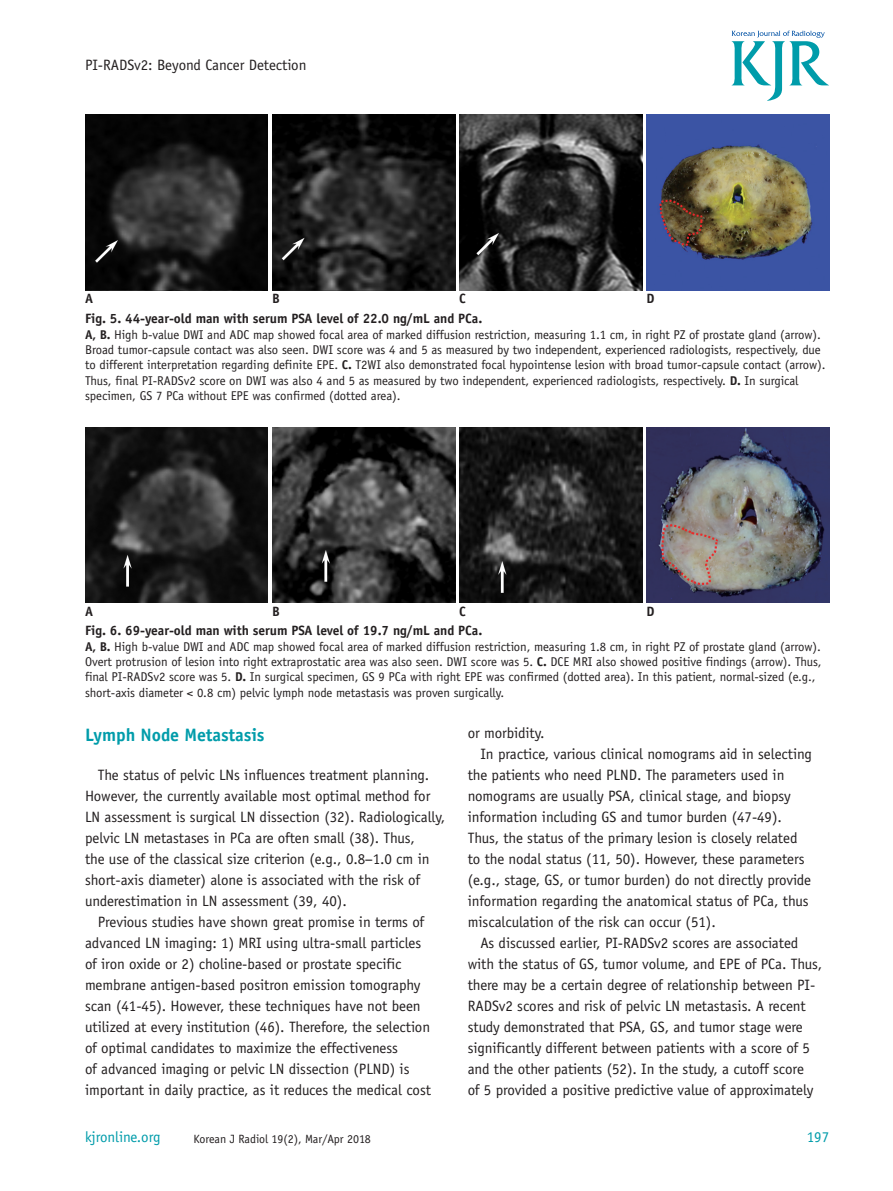
<style>
.page{position:relative;width:893px;height:1191px;background:#fff}
.page>*{position:absolute;margin:0;border:0;box-sizing:border-box;transform-origin:0 0}
.큰제목{font:700 18px "Officina Sans Std";letter-spacing:-.005em;color:#009caa}
.본문{font:15px/21px "Officina Sans Std";letter-spacing:-.005em;color:#231f20}
.t1{font:15px "Officina Sans Std";letter-spacing:-.005em;color:#009caa}
.그림_제목{font:700 13.5px "Officina Sans Std";letter-spacing:-.005em;color:#231f20}
.그림_제목-2{font:12.75px/15.3px "Officina Sans Std";letter-spacing:-.005em;color:#231f20}
.t2{font:12px "Officina Sans Std";letter-spacing:-.005em;color:#231f20}
.s1{font-weight:700}
</style>
<div class="page">
<svg style="left:732px;top:31px;width:97px;height:70px"></svg>
<img style="left:85px;top:115px;width:183px;height:175px">
<img style="left:272px;top:115px;width:183px;height:175px">
<img style="left:459px;top:115px;width:183px;height:175px">
<img style="left:646px;top:115px;width:183px;height:175px">
<img style="left:85px;top:427px;width:183px;height:175px">
<img style="left:272px;top:427px;width:183px;height:175px">
<img style="left:459px;top:427px;width:183px;height:175px">
<img style="left:646px;top:427px;width:183px;height:175px">
<p class="본문" style="left:85px;top:54px;width:223px">PI-RADSv2: Beyond Cancer Detection</p>
<p class="그림_제목" style="left:85px;top:289px;width:10px">A</p>
<p class="그림_제목" style="left:272px;top:289px;width:9px">B</p>
<p class="그림_제목" style="left:459px;top:289px;width:8px">C</p>
<p class="그림_제목" style="left:646px;top:289px;width:10px">D</p>
<p class="그림_제목" style="left:85px;top:310px;width:399px">Fig. 5. 44-year-old man with serum PSA level of 22.0 ng/mL and PCa.</p>
<p class="그림_제목-2" style="left:85px;top:327px;width:742px"><span class="s1">A, B.</span> High b-value DWI and ADC map showed focal area of marked diffusion restriction, measuring 1.1 cm, in right PZ of prostate gland (arrow).<br>Broad tumor-capsule contact was also seen. DWI score was 4 and 5 as measured by two independent, experienced radiologists, respectively, due to different interpretation regarding definite EPE. <span class="s1">C.</span> T2WI also demonstrated focal hypointense lesion with broad tumor-capsule contact (arrow).<br>Thus, final PI-RADSv2 score on DWI was also 4 and 5 as measured by two independent, experienced radiologists, respectively. <span class="s1">D.</span> In surgical specimen, GS 7 PCa without EPE was confirmed (dotted area).</p>
<p class="그림_제목" style="left:85px;top:603px;width:10px">A</p>
<p class="그림_제목" style="left:272px;top:603px;width:9px">B</p>
<p class="그림_제목" style="left:459px;top:603px;width:8px">C</p>
<p class="그림_제목" style="left:646px;top:603px;width:10px">D</p>
<p class="그림_제목" style="left:85px;top:622px;width:399px">Fig. 6. 69-year-old man with serum PSA level of 19.7 ng/mL and PCa.</p>
<p class="그림_제목-2" style="left:85px;top:639px;width:738px"><span class="s1">A, B.</span> High b-value DWI and ADC map showed focal area of marked diffusion restriction, measuring 1.8 cm, in right PZ of prostate gland (arrow).<br>Overt protrusion of lesion into right extraprostatic area was also seen. DWI score was 5. <span class="s1">C.</span> DCE MRI also showed positive findings (arrow). Thus, final PI-RADSv2 score was 5. <span class="s1">D.</span> In surgical specimen, GS 9 PCa with right EPE was confirmed (dotted area). In this patient, normal-sized (e.g., short-axis diameter &lt; 0.8 cm) pelvic lymph node metastasis was proven surgically.</p>
<p class="큰제목" style="left:85px;top:723px;width:181px">Lymph Node Metastasis</p>
<p class="본문" style="left:85px;top:764px;width:362px;text-indent:13px">The status of pelvic LNs influences treatment planning.<br>However, the currently available most optimal method for LN assessment is surgical LN dissection (32). Radiologically, pelvic LN metastases in PCa are often small (38). Thus,<br>the use of the classical size criterion (e.g., 0.8−1.0 cm in short-axis diameter) alone is associated with the risk of underestimation in LN assessment (39, 40).</p>
<p class="본문" style="left:85px;top:911px;width:348px;text-indent:13px">Previous studies have shown great promise in terms of advanced LN imaging: 1) MRI using ultra-small particles of iron oxide or 2) choline-based or prostate specific membrane antigen-based positron emission tomography scan (41-45). However, these techniques have not been utilized at every institution (46). Therefore, the selection of optimal candidates to maximize the effectiveness<br>of advanced imaging or pelvic LN dissection (PLND) is important in daily practice, as it reduces the medical cost</p>
<p class="t1" style="left:85px;top:1128px;width:77px">kjronline.org</p>
<p class="t2" style="left:194px;top:1132px;width:179px">Korean J Radiol 19(2), Mar/Apr 2018</p>
<p class="본문" style="left:468px;top:722px;width:78px">or morbidity.</p>
<p class="본문" style="left:468px;top:743px;width:346px;text-indent:13px">In practice, various clinical nomograms aid in selecting the patients who need PLND. The parameters used in nomograms are usually PSA, clinical stage, and biopsy information including GS and tumor burden (47-49).<br>Thus, the status of the primary lesion is closely related to the nodal status (11, 50). However, these parameters (e.g., stage, GS, or tumor burden) do not directly provide information regarding the anatomical status of PCa, thus miscalculation of the risk can occur (51).</p>
<p class="본문" style="left:468px;top:932px;width:356px;text-indent:13px">As discussed earlier, PI-RADSv2 scores are associated with the status of GS, tumor volume, and EPE of PCa. Thus, there may be a certain degree of relationship between PI-RADSv2 scores and risk of pelvic LN metastasis. A recent study demonstrated that PSA, GS, and tumor stage were significantly different between patients with a score of 5 and the other patients (52). In the study, a cutoff score<br>of 5 provided a positive predictive value of approximately</p>
<p class="t1" style="left:807px;top:1128px;width:24px">197</p>
</div>
